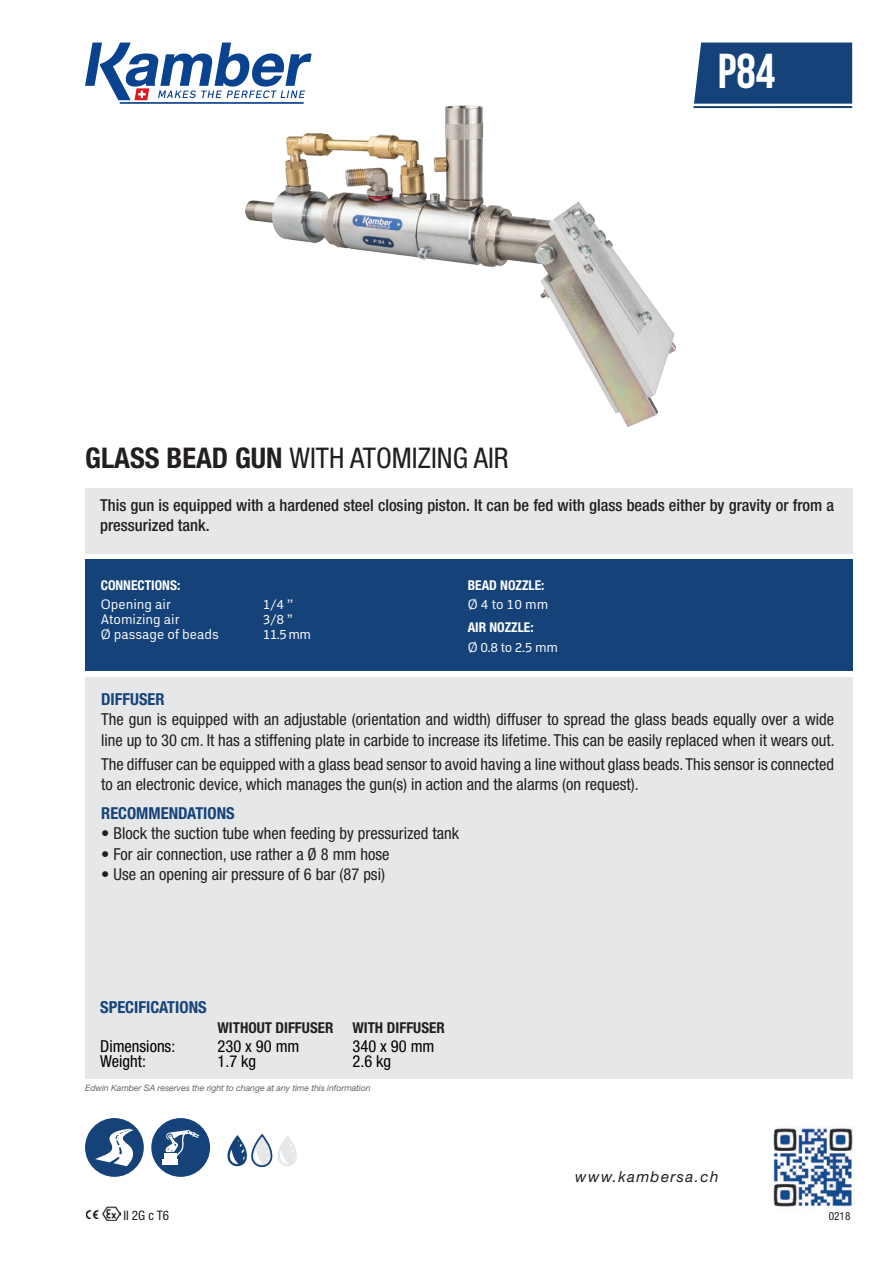
<style>
.page{position:relative;width:893px;height:1263px;background:#fff}
.page>*{position:absolute;margin:0;border:0;box-sizing:border-box;transform-origin:0 0}
.t1{font:700 48.9px "Bebas Neue";color:#fff}
.t2{font:condensed 28.5px "Helvetica Neue";color:#231f20}
.t3{font:condensed 16.5px/20.2px "Helvetica Neue";color:#231f20}
.t4{font:500 condensed 16.5px/19.5px "Helvetica Neue";color:#231f20}
.t5{font:condensed 16.5px "Helvetica Neue";color:#000}
.t6{font:700 condensed 16.5px "Helvetica Neue";color:#154379}
.t7{font:italic 15.15px "Helvetica Neue";letter-spacing:.09em;color:#231f20}
.t8{font:700 condensed 15px "Helvetica Neue";color:#231f20}
.t9{font:13.5px "Embarcadero MVB";color:#fff}
.t10{font:700 condensed 13.5px "Helvetica Neue";color:#fff}
.t11{font:condensed 13.2px "Helvetica Neue";color:#231f20}
.t12{font:condensed 11.25px "Helvetica Neue";color:#231f20}
.t13{font:italic 8.85px "Helvetica Neue";letter-spacing:-.01em;color:#67676a}
.s1{font-weight:700}
</style>
<div class="page">
<img style="left:245px;top:105px;width:459px;height:322px">
<div style="left:694px;top:43px;width:158px;height:61px;background:#154379"></div>
<hr style="left:693px;top:106px;width:159px;height:2px;background:#154379">
<svg style="left:85px;top:43px;width:227px;height:61px"></svg>
<img style="left:103px;top:1207px;width:17px;height:14px">
<svg style="left:86px;top:1209px;width:12px;height:10px"></svg>
<div style="left:85px;top:1118px;width:59px;height:59px;background:#154379;border-radius:50%"></div>
<svg style="left:95px;top:1129px;width:39px;height:37px"></svg>
<svg style="left:227px;top:1133px;width:70px;height:35px"></svg>
<div style="left:151px;top:1118px;width:59px;height:59px;background:#154379;border-radius:50%"></div>
<svg style="left:165px;top:1130px;width:34px;height:27px"></svg>
<div style="left:164px;top:1153px;width:12px;height:5px;background:#fff"></div>
<div style="left:162px;top:1159px;width:16px;height:6px;background:#fff"></div>
<img style="left:773px;top:1127px;width:82px;height:80px">
<div style="left:85px;top:559px;width:767px;height:112px;background:#154379"></div>
<div style="left:85px;top:677px;width:767px;height:401px;background:#e6e7e9"></div>
<div style="left:85px;top:488px;width:767px;height:65px;background:#e6e7e9"></div>
<h2 class="t2" style="left:85px;top:441px;width:425px"><span class="s1">GLASS BEAD GUN</span> WITH ATOMIZING AIR</h2>
<h1 class="t1" style="left:718px;top:45px;width:59px">P84</h1>
<p class="t4" style="left:100px;top:495px;width:735px">This gun is equipped with a hardened steel closing piston. It can be fed with glass beads either by gravity or from a pressurized tank.</p>
<p class="t10" style="left:101px;top:577px;width:81px">CONNECTIONS:</p>
<p class="t9" style="left:101px;top:596px;width:72px">Opening air</p>
<p class="t9" style="left:263px;top:596px;width:32px">1/4 ’’</p>
<p class="t9" style="left:101px;top:611px;width:80px">Atomizing air</p>
<p class="t9" style="left:263px;top:611px;width:31px">3/8 ”</p>
<p class="t9" style="left:101px;top:626px;width:119px">Ø passage of beads</p>
<p class="t9" style="left:263px;top:626px;width:50px">11.5 mm</p>
<p class="t10" style="left:468px;top:577px;width:78px">BEAD NOZZLE:</p>
<p class="t9" style="left:468px;top:596px;width:82px">Ø 4 to 10 mm</p>
<p class="t10" style="left:468px;top:619px;width:67px">AIR NOZZLE:</p>
<p class="t9" style="left:468px;top:639px;width:92px">Ø 0.8 to 2.5 mm</p>
<p class="t6" style="left:101px;top:689px;width:65px">DIFFUSER</p>
<p class="t3" style="left:101px;top:709px;width:735px">The gun is equipped with an adjustable (orientation and width) diffuser to spread the glass beads equally over a wide line up to 30 cm. It has a stiffening plate in carbide to increase its lifetime. This can be easily replaced when it wears out.</p>
<p class="t3" style="left:101px;top:754px;width:734px">The diffuser can be equipped with a glass bead sensor to avoid having a line without glass beads. This sensor is connected to an electronic device, which manages the gun(s) in action and the alarms (on request).</p>
<p class="t6" style="left:101px;top:803px;width:135px">RECOMMENDATIONS</p>
<p class="t3" style="left:101px;top:823px;width:359px">• Block the suction tube when feeding by pressurized tank</p>
<p class="t3" style="left:101px;top:843px;width:290px">• For air connection, use rather a Ø 8 mm hose</p>
<p class="t3" style="left:101px;top:864px;width:285px">• Use an opening air pressure of 6 bar (87 psi)</p>
<p class="t6" style="left:100px;top:997px;width:108px">SPECIFICATIONS</p>
<p class="t8" style="left:218px;top:1018px;width:117px">WITHOUT DIFFUSER</p>
<p class="t8" style="left:352px;top:1018px;width:94px">WITH DIFFUSER</p>
<p class="t5" style="left:100px;top:1036px;width:77px">Dimensions:</p>
<p class="t5" style="left:218px;top:1036px;width:84px">230 x 90 mm</p>
<p class="t5" style="left:352px;top:1036px;width:84px">340 x 90 mm</p>
<p class="t5" style="left:100px;top:1052px;width:47px">Weight:</p>
<p class="t5" style="left:217px;top:1052px;width:40px">1.7 kg</p>
<p class="t5" style="left:352px;top:1052px;width:40px">2.6 kg</p>
<p class="t13" style="left:85px;top:1082px;width:287px">Edwin Kamber SA reserves the right to change at any time this information</p>
<p class="t11" style="left:123px;top:1207px;width:47px">II 2G c T6</p>
<p class="t7" style="left:575px;top:1167px;width:145px">www.kambersa.ch</p>
<p class="t12" style="left:829px;top:1209px;width:23px">0218</p>
</div>
